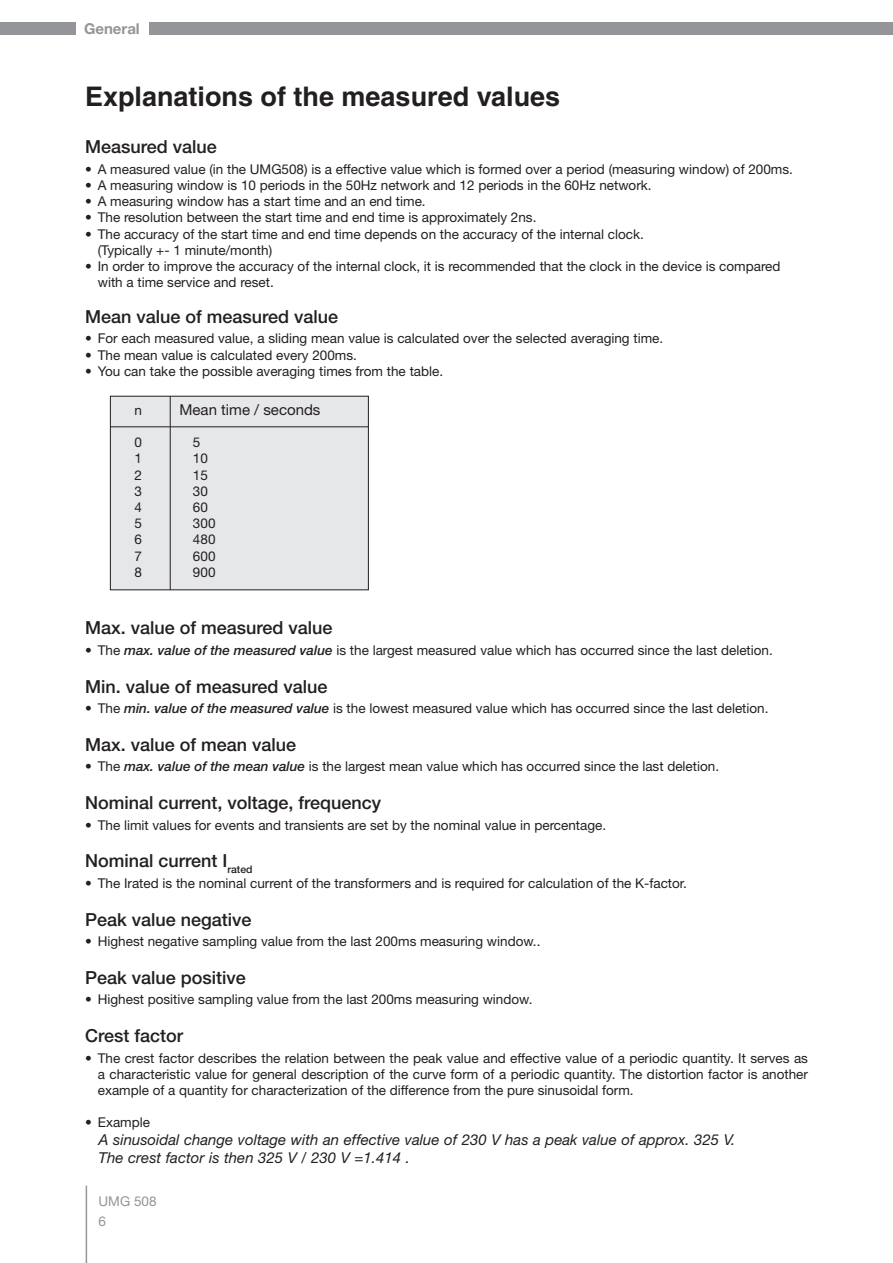
<style>
.page{position:relative;width:893px;height:1263px;background:#fff}
.page>*{position:absolute;margin:0;border:0;box-sizing:border-box;transform-origin:0 0}
.Überschrift__18{font:700 27px "Helvetica";color:#231f20}
.Überschrift__12_ohne{font:500 18px "Helvetica Neue LT";color:#231f20}
._10_Blocksatz__kursi{font:italic 15px "Helvetica Neue LT";color:#231f20}
._9_Tabelle__Adressen{font:15px "Helvetica Neue LT";color:#231f20}
.t1{font:700 15px "Helvetica Neue LT";color:#939598}
._9_Blocksatz_Aufzähl{font:13.5px/16.2px "Helvetica Neue LT";color:#231f20}
._9_Tabelle__Adressen-2{font:13.5px "Helvetica Neue LT";color:#231f20}
.t2{font:13.5px/19.5px "Helvetica Neue LT";color:#939598}
.s1{font-weight:500;font-style:italic}
</style>
<div class="page">
<div style="left:149px;top:22px;width:743px;height:13px;background:#939598"></div>
<div style="left:0;top:22px;width:75px;height:13px;background:#939598"></div>
<hr style="left:86px;top:1185px;width:1px;height:78px;background:#939598">
<svg style="left:892px;top:22px;width:1px;height:13px"></svg>
<div style="left:110px;top:396px;width:258px;height:194px;background:#e6e7e9"></div>
<div style="left:110px;top:396px;width:259px;height:194px;border:1px solid #231f20"></div>
<hr style="left:110px;top:427px;width:259px;height:1px;background:#231f20">
<hr style="left:170px;top:396px;width:1px;height:194px;background:#231f20">
<p class="t1" style="left:84px;top:19px;width:57px">General</p>
<p class="Überschrift__18" style="left:85px;top:80px;width:477px">Explanations of the measured values</p>
<p class="Überschrift__12_ohne" style="left:85px;top:136px;width:133px">Measured value</p>
<p class="_9_Blocksatz_Aufzähl" style="left:85px;top:161px;width:709px">• A measured value (in the UMG508) is a effective value which is formed over a period (measuring window) of 200ms.</p>
<p class="_9_Blocksatz_Aufzähl" style="left:85px;top:177px;width:568px">• A measuring window is 10 periods in the 50Hz network and 12 periods in the 60Hz network.</p>
<p class="_9_Blocksatz_Aufzähl" style="left:85px;top:193px;width:342px">• A measuring window has a start time and an end time.</p>
<p class="_9_Blocksatz_Aufzähl" style="left:85px;top:209px;width:453px">• The resolution between the start time and end time is approximately 2ns.</p>
<p class="_9_Blocksatz_Aufzähl" style="left:85px;top:226px;width:560px">• The accuracy of the start time and end time depends on the accuracy of the internal clock.</p>
<p class="_9_Blocksatz_Aufzähl" style="left:98px;top:242px;width:176px">(Typically +- 1 minute/month)</p>
<p class="_9_Blocksatz_Aufzähl" style="left:98px;top:258px;width:684px;text-indent:-13px">• In order to improve the accuracy of the internal clock, it is recommended that the clock in the device is compared with a time service and reset.</p>
<p class="Überschrift__12_ohne" style="left:85px;top:306px;width:255px">Mean value of measured value</p>
<p class="_9_Blocksatz_Aufzähl" style="left:85px;top:330px;width:580px">• For each measured value, a sliding mean value is calculated over the selected averaging time.</p>
<p class="_9_Blocksatz_Aufzähl" style="left:85px;top:346px;width:273px">• The mean value is calculated every 200ms.</p>
<p class="_9_Blocksatz_Aufzähl" style="left:85px;top:363px;width:360px">• You can take the possible averaging times from the table.</p>
<p class="_9_Tabelle__Adressen-2" style="left:134px;top:402px;width:9px">n</p>
<p class="_9_Tabelle__Adressen" style="left:180px;top:400px;width:142px">Mean time / seconds</p>
<p class="_9_Tabelle__Adressen-2" style="left:134px;top:434px;width:9px">0</p>
<p class="_9_Tabelle__Adressen-2" style="left:193px;top:434px;width:9px">5</p>
<p class="_9_Tabelle__Adressen-2" style="left:134px;top:451px;width:9px">1</p>
<p class="_9_Tabelle__Adressen-2" style="left:193px;top:451px;width:17px">10</p>
<p class="_9_Tabelle__Adressen-2" style="left:134px;top:467px;width:9px">2</p>
<p class="_9_Tabelle__Adressen-2" style="left:193px;top:467px;width:17px">15</p>
<p class="_9_Tabelle__Adressen-2" style="left:134px;top:483px;width:9px">3</p>
<p class="_9_Tabelle__Adressen-2" style="left:193px;top:483px;width:17px">30</p>
<p class="_9_Tabelle__Adressen-2" style="left:134px;top:499px;width:9px">4</p>
<p class="_9_Tabelle__Adressen-2" style="left:193px;top:499px;width:17px">60</p>
<p class="_9_Tabelle__Adressen-2" style="left:134px;top:515px;width:9px">5</p>
<p class="_9_Tabelle__Adressen-2" style="left:193px;top:515px;width:24px">300</p>
<p class="_9_Tabelle__Adressen-2" style="left:134px;top:532px;width:9px">6</p>
<p class="_9_Tabelle__Adressen-2" style="left:193px;top:532px;width:24px">480</p>
<p class="_9_Tabelle__Adressen-2" style="left:134px;top:548px;width:9px">7</p>
<p class="_9_Tabelle__Adressen-2" style="left:193px;top:548px;width:24px">600</p>
<p class="_9_Tabelle__Adressen-2" style="left:134px;top:564px;width:9px">8</p>
<p class="_9_Tabelle__Adressen-2" style="left:193px;top:564px;width:24px">900</p>
<p class="Überschrift__12_ohne" style="left:85px;top:617px;width:249px">Max. value of measured value</p>
<p class="_9_Blocksatz_Aufzähl" style="left:85px;top:642px;width:689px">• The <span class="s1">max. value of the measured value</span> is the largest measured value which has occurred since the last deletion.</p>
<p class="Überschrift__12_ohne" style="left:85px;top:675px;width:244px">Min. value of measured value</p>
<p class="_9_Blocksatz_Aufzähl" style="left:85px;top:700px;width:685px">• The <span class="s1">min. value of the measured value</span> is the lowest measured value which has occurred since the last deletion.</p>
<p class="Überschrift__12_ohne" style="left:85px;top:734px;width:213px">Max. value of mean value</p>
<p class="_9_Blocksatz_Aufzähl" style="left:85px;top:758px;width:636px">• The <span class="s1">max. value of the mean value</span> is the largest mean value which has occurred since the last deletion.</p>
<p class="Überschrift__12_ohne" style="left:85px;top:792px;width:298px">Nominal current, voltage, frequency</p>
<p class="_9_Blocksatz_Aufzähl" style="left:85px;top:816px;width:523px">• The limit values for events and transients are set by the nominal value in percentage.</p>
<p class="Überschrift__12_ohne" style="left:85px;top:850px;width:169px">Nominal current I<sub>rated</sub></p>
<p class="_9_Blocksatz_Aufzähl" style="left:85px;top:875px;width:603px">• The Irated is the nominal current of the transformers and is required for calculation of the K-factor.</p>
<p class="Überschrift__12_ohne" style="left:85px;top:908px;width:168px">Peak value negative</p>
<p class="_9_Blocksatz_Aufzähl" style="left:85px;top:933px;width:457px">• Highest negative sampling value from the last 200ms measuring window..</p>
<p class="Überschrift__12_ohne" style="left:85px;top:967px;width:162px">Peak value positive</p>
<p class="_9_Blocksatz_Aufzähl" style="left:85px;top:991px;width:449px">• Highest positive sampling value from the last 200ms measuring window.</p>
<p class="Überschrift__12_ohne" style="left:85px;top:1025px;width:100px">Crest factor</p>
<p class="_9_Blocksatz_Aufzähl" style="left:98px;top:1049px;width:712px;text-align:justify;text-indent:-13px">• The crest factor describes the relation between the peak value and effective value of a periodic quantity. It serves as a characteristic value for general description of the curve form of a periodic quantity. The distortion factor is another example of a quantity for characterization of the difference from the pure sinusoidal form.</p>
<p class="_9_Blocksatz_Aufzähl" style="left:85px;top:1114px;width:67px">• Example</p>
<p class="_10_Blocksatz__kursi" style="left:99px;top:1131px;width:638px">A sinusoidal change voltage with an effective value of 230 V has a peak value of approx. 325 V.</p>
<p class="_10_Blocksatz__kursi" style="left:99px;top:1149px;width:313px">The crest factor is then 325 V / 230 V =1.414 .</p>
<p class="t2" style="left:99px;top:1192px;width:60px">UMG 508<br>6</p>
</div>
